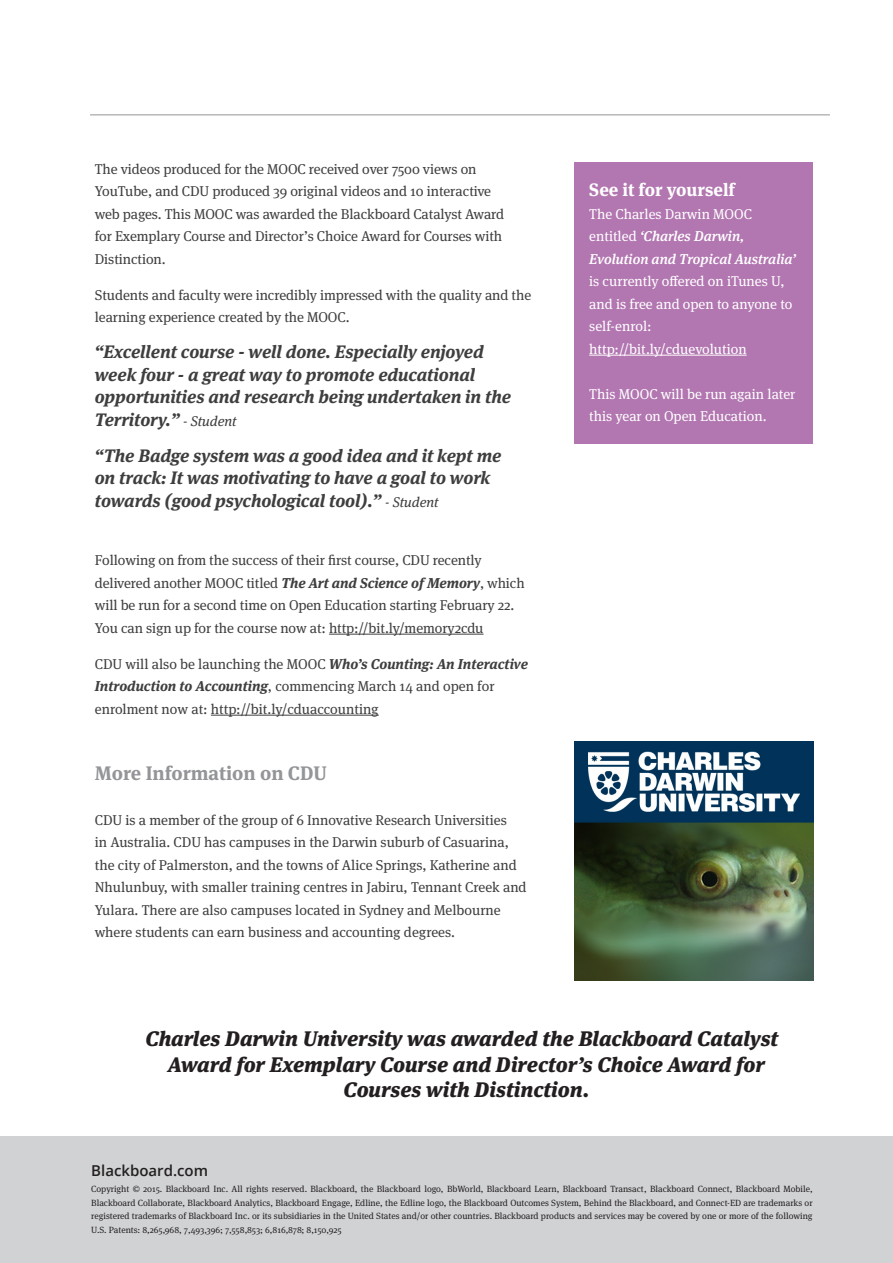
<style>
.page{position:relative;width:893px;height:1263px;background:#fff}
.page>*{position:absolute;margin:0;border:0;box-sizing:border-box;transform-origin:0 0}
.Quote_Left{font:italic 900 21px/25.5px "Meta Serif OT";color:#231f20;text-align:center}
.t1{font:700 19.5px "Meta Serif OT";color:#939598}
.Body_copy{font:italic 700 18px/22.5px "Meta Serif OT";letter-spacing:-.005em;color:#3e3e3f}
.Side_Bar_Header{font:700 18px "Meta Serif OT";color:#fff}
.t2{font:600 15px "Open Sans";color:#231f20}
.Body_copy-2{font:14.25px/22.5px "Meta Serif OT";letter-spacing:-.005em;color:#3e3e3f}
.Side_Bar_Copy{font:14.25px/22.5px "Meta Serif OT";color:#fff}
.t3{font:700 10.5px "Meta Serif OT";color:#231f20}
.Legal__back_cover{font:9px/13.5px "Meta Serif OT";color:#231f20;text-align:justify}
.s1{font-weight:400;font-size:14.25px}
.s2{font-weight:700;font-style:italic}
.s3{font-weight:500;font-style:italic}
</style>
<div class="page">
<hr style="left:90px;top:114px;width:740px;height:1px;background:#939598">
<hr style="left:329px;top:634px;width:155px;height:1px;background:#3e3e3f">
<hr style="left:211px;top:715px;width:168px;height:1px;background:#3e3e3f">
<div style="left:575px;top:163px;width:238px;height:281px;background:#b276b1"></div>
<hr style="left:589px;top:355px;width:158px;height:1px;background:#fff">
<div style="left:0;top:1136px;width:893px;height:127px;background:#d1d2d4"></div>
<img style="left:575px;top:742px;width:238px;height:238px">
<p class="Body_copy-2" style="left:95px;top:157px;width:411px">The videos produced for the MOOC received over 7500 views on YouTube, and CDU produced 39 original videos and 10 interactive web pages. This MOOC was awarded the Blackboard Catalyst Award for Exemplary Course and Director’s Choice Award for Courses with Distinction.</p>
<p class="Body_copy-2" style="left:95px;top:283px;width:438px">Students and faculty were incredibly impressed with the quality and the learning experience created by the MOOC.</p>
<p class="Body_copy" style="left:95px;top:341px;width:418px">“Excellent course - well done. Especially enjoyed week four - a great way to promote educational opportunities and research being undertaken in the Territory.” <span class="s1">- Student</span></p>
<p class="Body_copy" style="left:95px;top:444px;width:408px">“The Badge system was a good idea and it kept me on track: It was motivating to have a goal to work towards (good psychological tool).” <span class="s1">- Student</span></p>
<p class="Body_copy-2" style="left:95px;top:549px;width:431px">Following on from the success of their first course, CDU recently delivered another MOOC titled <span class="s2">The Art and Science of Memory</span>, which will be run for a second time on Open Education starting February 22.<br>You can sign up for the course now at: http://bit.ly/memory2cdu</p>
<p class="Body_copy-2" style="left:95px;top:652px;width:435px">CDU will also be launching the MOOC <span class="s2">Who’s Counting: An Interactive<br>Introduction to Accounting</span>, commencing March 14 and open for enrolment now at: http://bit.ly/cduaccounting</p>
<p class="t1" style="left:95px;top:760px;width:234px">More Information on CDU</p>
<p class="Body_copy-2" style="left:95px;top:808px;width:433px">CDU is a member of the group of 6 Innovative Research Universities<br>in Australia. CDU has campuses in the Darwin suburb of Casuarina, the city of Palmerston, and the towns of Alice Springs, Katherine and Nhulunbuy, with smaller training centres in Jabiru, Tennant Creek and Yulara. There are also campuses located in Sydney and Melbourne where students can earn business and accounting degrees.</p>
<p class="Side_Bar_Header" style="left:589px;top:178px;width:147px">See it for yourself</p>
<p class="Side_Bar_Copy" style="left:589px;top:202px;width:208px">The Charles Darwin MOOC entitled <span class="s3">‘Charles Darwin,<br>Evolution and Tropical Australia’ </span>is currently offered on iTunes U, and is free and open to anyone to self-enrol:</p>
<p class="Side_Bar_Copy" style="left:589px;top:337px;width:159px">http://bit.ly/cduevolution</p>
<p class="Side_Bar_Copy" style="left:589px;top:382px;width:208px">This MOOC will be run again later this year on Open Education.</p>
<p class="Quote_Left" style="left:145px;top:1026px;width:634px">Charles Darwin University was awarded the Blackboard Catalyst<br>Award for Exemplary Course and Director’s Choice Award for<br>Courses with Distinction.</p>
<p class="t2" style="left:91px;top:1160px;width:118px">Blackboard.com</p>
<p class="Legal__back_cover" style="left:91px;top:1182px;width:723px">Copyright © 2015. Blackboard Inc. All rights reserved. Blackboard, the Blackboard logo, BbWorld, Blackboard Learn, Blackboard Transact, Blackboard Connect, Blackboard Mobile, Blackboard Collaborate, Blackboard Analytics, Blackboard Engage, Edline, the Edline logo, the Blackboard Outcomes System, Behind the Blackboard, and Connect-ED are trademarks or registered trademarks of Blackboard Inc. or its subsidiaries in the United States and/or other countries. Blackboard products and services may be covered by one or more of the following U.S. Patents: 8,265,968, 7,493,396; 7,558,853; 6,816,878; 8,150,925</p>
<p class="t3" style="left:720px;top:1204px;width:81px">Blackboard.com</p>
</div>
